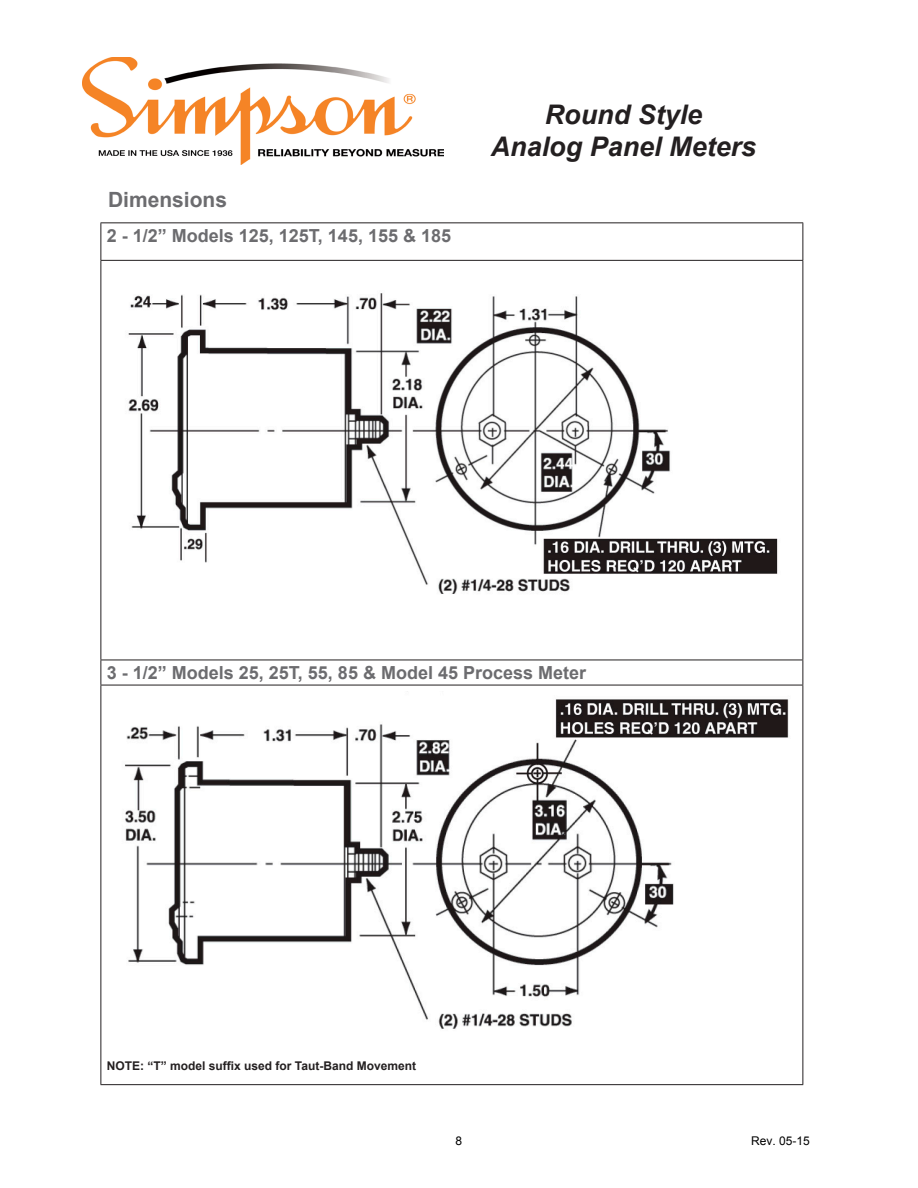
<style>
.page{position:relative;width:918px;height:1188px;background:#fff}
.page>*{position:absolute;margin:0;border:0;box-sizing:border-box;transform-origin:0 0}
.t1{font:italic 700 27px "Arial";color:#231f20}
.t2{font:700 21px "Arial";color:#6c6c6f}
.t3{font:700 18px "Arial";color:#6c6c6f}
.t4{font:700 12px "Arial";color:#231f20}
.t5{font:12px "Arial";color:#000}
</style>
<div class="page">
<img style="left:83px;top:57px;width:361px;height:108px">
<hr style="left:100px;top:222px;width:703px;height:1px;background:#231f20">
<hr style="left:100px;top:223px;width:1px;height:37px;background:#231f20">
<hr style="left:802px;top:223px;width:1px;height:37px;background:#231f20">
<hr style="left:100px;top:260px;width:703px;height:1px;background:#231f20">
<hr style="left:100px;top:261px;width:1px;height:399px;background:#231f20">
<hr style="left:802px;top:261px;width:1px;height:399px;background:#231f20">
<hr style="left:100px;top:660px;width:703px;height:1px;background:#231f20">
<svg style="left:100px;top:660px;width:1px;height:25px"></svg>
<svg style="left:802px;top:660px;width:1px;height:25px"></svg>
<hr style="left:100px;top:685px;width:703px;height:1px;background:#231f20">
<hr style="left:100px;top:685px;width:1px;height:399px;background:#231f20">
<hr style="left:802px;top:685px;width:1px;height:399px;background:#231f20">
<hr style="left:100px;top:1084px;width:703px;height:1px;background:#231f20">
<img style="left:128px;top:293px;width:650px;height:301px">
<img style="left:125px;top:691px;width:664px;height:338px">
<p class="t2" style="left:108px;top:186px;width:121px">Dimensions</p>
<p class="t3" style="left:107px;top:224px;width:346px">2 - 1/2” Models 125, 125T, 145, 155 &amp; 185</p>
<p class="t1" style="left:545px;top:96px;width:159px">Round Style</p>
<p class="t1" style="left:491px;top:129px;width:267px">Analog Panel Meters</p>
<p class="t3" style="left:107px;top:661px;width:481px">3 - 1/2” Models 25, 25T, 55, 85 &amp; Model 45 Process Meter</p>
<p class="t4" style="left:107px;top:1058px;width:311px">NOTE: “T” model suffix used for Taut-Band Movement</p>
<p class="t5" style="left:456px;top:1133px;width:8px">8</p>
<p class="t5" style="left:751px;top:1133px;width:60px">Rev. 05-15</p>
</div>
